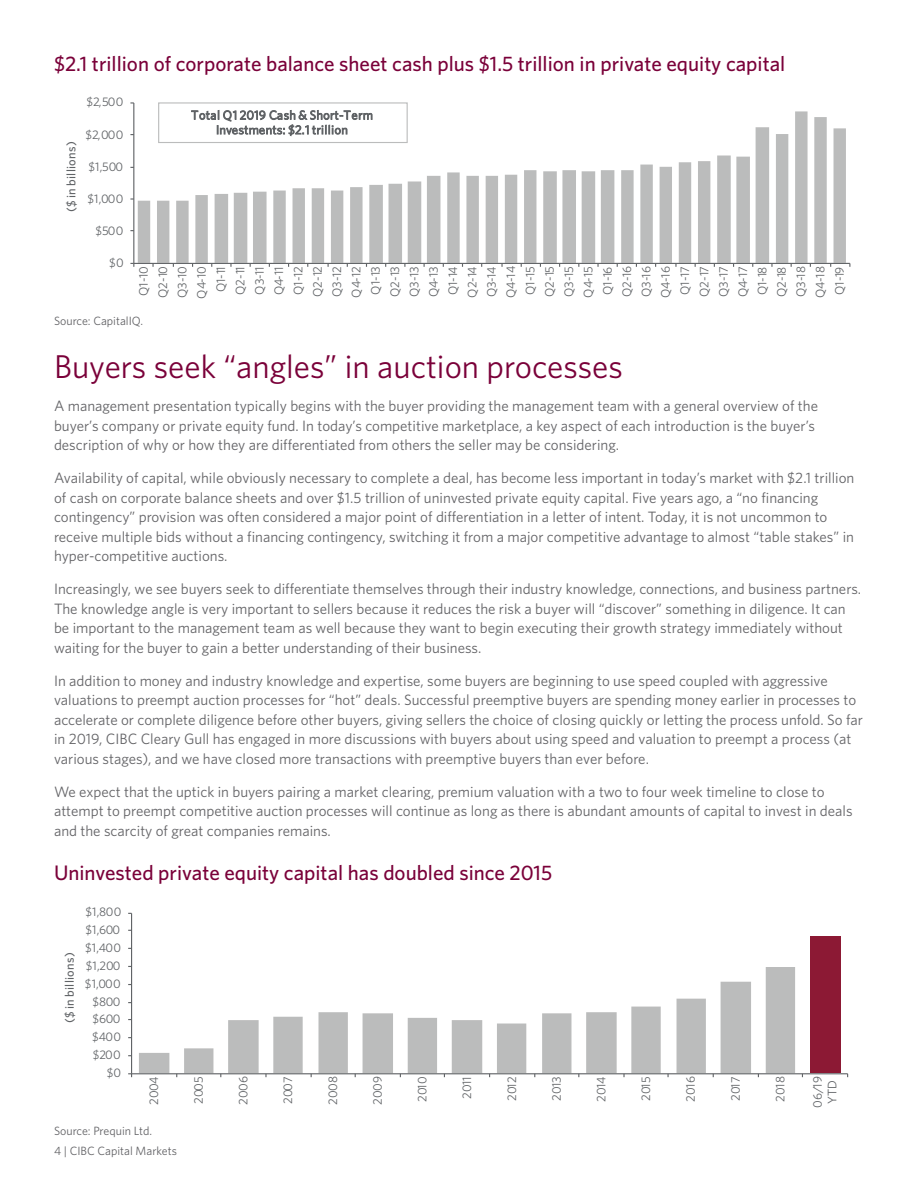
<style>
.page{position:relative;width:918px;height:1188px;background:#fff}
.page>*{position:absolute;margin:0;border:0;box-sizing:border-box;transform-origin:0 0}
.Heading_H2_-_Body_Af{font:33px "Whitney";color:#7a0139}
.Table_Heading{font:500 21px "Whitney";color:#7a0139}
.Body_Text{font:15px/19.5px "Whitney";color:#636366}
.t1{font:12.45px/19.4px "Whitney";letter-spacing:-.02em;color:#606366;text-align:center}
.t2{font:500 12.45px "Whitney";letter-spacing:.03em;color:#606366}
.t3{font:12.45px "Whitney";letter-spacing:.02em;color:#606366}
.Footnote{font:12px "Whitney";color:#636366}
</style>
<div class="page">
<div style="left:810px;top:937px;width:30px;height:136px;background:#8c1934"></div>
<svg style="left:139px;top:967px;width:656px;height:106px"></svg>
<hr style="left:131px;top:913px;width:1px;height:161px;background:#606366">
<hr style="left:132px;top:1073px;width:716px;height:1px;background:#606366">
<svg style="left:138px;top:111px;width:708px;height:152px"></svg>
<hr style="left:133px;top:103px;width:1px;height:160px;background:#606366">
<hr style="left:134px;top:263px;width:716px;height:1px;background:#606366">
<div style="left:159px;top:103px;width:248px;height:40px;background:#fff"></div>
<div style="left:158px;top:102px;width:250px;height:41px;border:1px solid #bbbcbc"></div>
<svg style="left:191px;top:110px;width:181px;height:26px"></svg>
<p class="Table_Heading" style="left:54px;top:50px;width:733px">$2.1 trillion of corporate balance sheet cash plus $1.5 trillion in private equity capital</p>
<p class="t2" style="left:63px;top:212px;width:72px;rotate:-90deg">($ in billions)</p>
<p class="t1" style="left:86px;top:92px;width:39px">$2,500</p>
<p class="t1" style="left:85px;top:124px;width:40px">$2,000</p>
<p class="t1" style="left:89px;top:156px;width:36px">$1,500</p>
<p class="t1" style="left:88px;top:188px;width:37px">$1,000</p>
<p class="t1" style="left:95px;top:220px;width:29px">$500</p>
<p class="t1" style="left:109px;top:252px;width:16px">$0</p>
<p class="t3" style="left:191px;top:107px;width:183px">Total Q1 2019 Cash &amp; Short-Term</p>
<p class="t1" style="left:134px;top:299px;width:34px;rotate:-90deg">Q1-10<br>Q2-10<br>Q3-10<br>Q4-10<br>Q1-11<br>Q2-11<br>Q3-11<br>Q4-11<br>Q1-12<br>Q2-12<br>Q3-12<br>Q4-12<br>Q1-13<br>Q2-13<br>Q3-13<br>Q4-13<br>Q1-14<br>Q2-14<br>Q3-14<br>Q4-14<br>Q1-15<br>Q2-15<br>Q3-15<br>Q4-15<br>Q1-16<br>Q2-16<br>Q3-16<br>Q4-16<br>Q1-17<br>Q2-17<br>Q3-17<br>Q4-17<br>Q1-18<br>Q2-18<br>Q3-18<br>Q4-18<br>Q1-19</p>
<p class="Footnote" style="left:54px;top:313px;width:91px">Source: CapitalIQ.</p>
<h2 class="Heading_H2_-_Body_Af" style="left:54px;top:345px;width:570px">Buyers seek “angles” in auction processes</h2>
<p class="Body_Text" style="left:54px;top:396px;width:766px">A management presentation typically begins with the buyer providing the management team with a general overview of the buyer’s company or private equity fund. In today’s competitive marketplace, a key aspect of each introduction is the buyer’s description of why or how they are differentiated from others the seller may be considering.</p>
<p class="Body_Text" style="left:54px;top:468px;width:802px">Availability of capital, while obviously necessary to complete a deal, has become less important in today’s market with $2.1 trillion of cash on corporate balance sheets and over $1.5 trillion of uninvested private equity capital. Five years ago, a “no financing contingency” provision was often considered a major point of differentiation in a letter of intent. Today, it is not uncommon to receive multiple bids without a financing contingency, switching it from a major competitive advantage to almost “table stakes” in hyper-competitive auctions.</p>
<p class="Body_Text" style="left:54px;top:579px;width:809px">Increasingly, we see buyers seek to differentiate themselves through their industry knowledge, connections, and business partners.<br>The knowledge angle is very important to sellers because it reduces the risk a buyer will “discover” something in diligence. It can be important to the management team as well because they want to begin executing their growth strategy immediately without waiting for the buyer to gain a better understanding of their business.</p>
<p class="Body_Text" style="left:54px;top:671px;width:810px">In addition to money and industry knowledge and expertise, some buyers are beginning to use speed coupled with aggressive valuations to preempt auction processes for “hot” deals. Successful preemptive buyers are spending money earlier in processes to accelerate or complete diligence before other buyers, giving sellers the choice of closing quickly or letting the process unfold. So far in 2019, CIBC Cleary Gull has engaged in more discussions with buyers about using speed and valuation to preempt a process (at various stages), and we have closed more transactions with preemptive buyers than ever before.</p>
<p class="Body_Text" style="left:54px;top:782px;width:800px">We expect that the uptick in buyers pairing a market clearing, premium valuation with a two to four week timeline to close to attempt to preempt competitive auction processes will continue as long as there is abundant amounts of capital to invest in deals and the scarcity of great companies remains.</p>
<p class="Table_Heading" style="left:54px;top:859px;width:500px">Uninvested private equity capital has doubled since 2015</p>
<p class="t1" style="left:85px;top:902px;width:37px">$1,800</p>
<p class="t2" style="left:61px;top:1023px;width:72px;rotate:-90deg">($ in billions)</p>
<p class="t1" style="left:85px;top:920px;width:36px">$1,600</p>
<p class="t1" style="left:85px;top:938px;width:37px">$1,400</p>
<p class="t1" style="left:86px;top:956px;width:36px">$1,200</p>
<p class="t1" style="left:85px;top:973px;width:37px">$1,000</p>
<p class="t1" style="left:92px;top:991px;width:29px">$800</p>
<p class="t1" style="left:92px;top:1009px;width:29px">$600</p>
<p class="t1" style="left:92px;top:1027px;width:31px">$400</p>
<p class="t1" style="left:93px;top:1045px;width:29px">$200</p>
<p class="t1" style="left:107px;top:1062px;width:16px">$0</p>
<p class="t1" style="left:144px;top:1105px;width:30px;rotate:-90deg">2004</p>
<p class="t1" style="left:189px;top:1104px;width:30px;rotate:-90deg">2005</p>
<p class="t1" style="left:233px;top:1105px;width:30px;rotate:-90deg">2006</p>
<p class="t1" style="left:278px;top:1104px;width:30px;rotate:-90deg">2007</p>
<p class="t1" style="left:323px;top:1105px;width:30px;rotate:-90deg">2008</p>
<p class="t1" style="left:367px;top:1105px;width:30px;rotate:-90deg">2009</p>
<p class="t1" style="left:412px;top:1102px;width:27px;rotate:-90deg">2010</p>
<p class="t1" style="left:457px;top:1099px;width:24px;rotate:-90deg">2011</p>
<p class="t1" style="left:502px;top:1101px;width:26px;rotate:-90deg">2012</p>
<p class="t1" style="left:546px;top:1101px;width:26px;rotate:-90deg">2013</p>
<p class="t1" style="left:591px;top:1102px;width:27px;rotate:-90deg">2014</p>
<p class="t1" style="left:636px;top:1101px;width:26px;rotate:-90deg">2015</p>
<p class="t1" style="left:681px;top:1102px;width:27px;rotate:-90deg">2016</p>
<p class="t1" style="left:725px;top:1101px;width:26px;rotate:-90deg">2017</p>
<p class="t1" style="left:770px;top:1102px;width:27px;rotate:-90deg">2018</p>
<p class="t1" style="left:810px;top:1108px;width:33px;line-height:14.4px;rotate:-90deg">06/19<br>YTD</p>
<p class="Footnote" style="left:54px;top:1122px;width:100px">Source: Prequin Ltd.</p>
<p class="Footnote" style="left:54px;top:1143px;width:124px">4 | CIBC Capital Markets</p>
</div>
